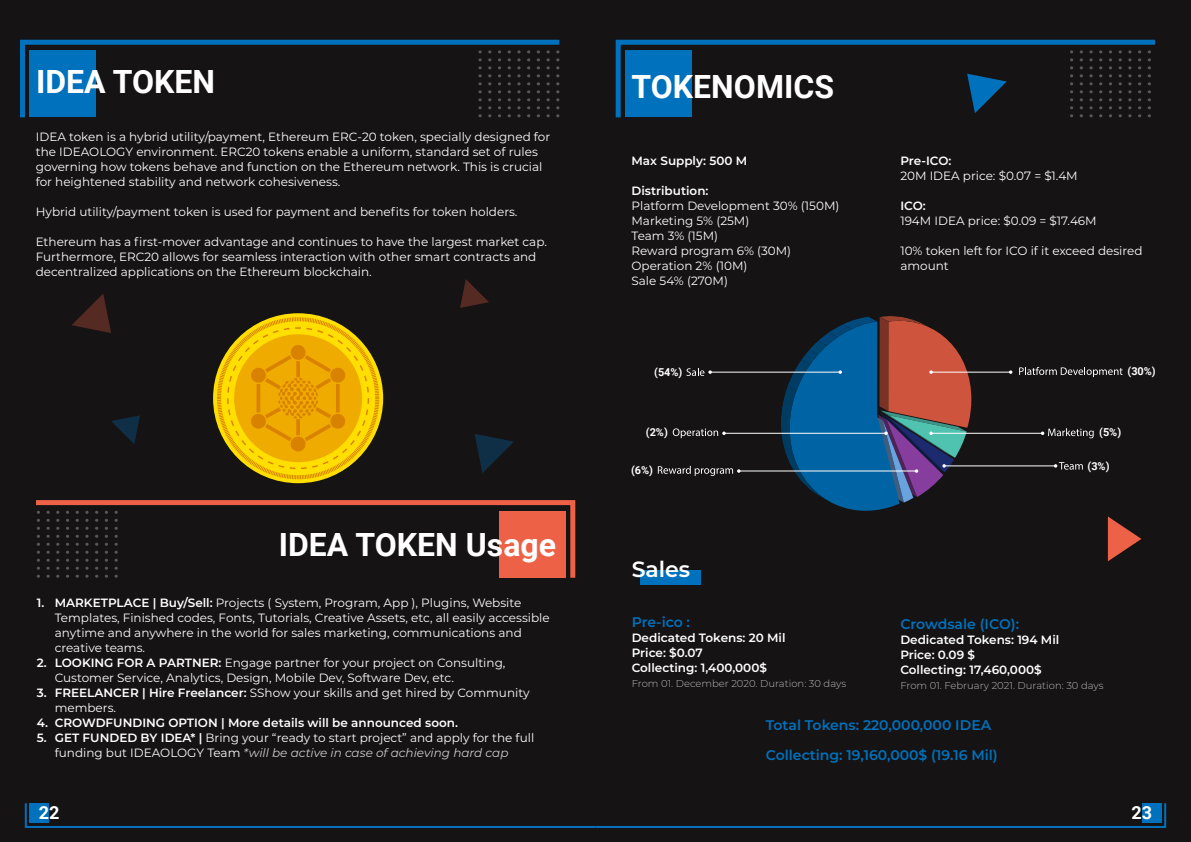
<style>
.page{position:relative;width:1191px;height:842px;background:#fff}
.page>*{position:absolute;margin:0;border:0;box-sizing:border-box;transform-origin:0 0}
.Heading{font:700 32px "Roboto";color:#fff}
.Sub_white{font:600 22px "Montserrat";color:#fff}
.t1{font:700 18px "Roboto";color:#fff}
.Body_Text{font:600 14px "Montserrat";color:#0071bc}
.Body_Text-2{font:12px/15px "Montserrat";color:#fff}
.Body_Text-3{font:600 12px "Montserrat";color:#fff}
.t2{font:700 10.9px "Roboto";color:#fff}
.Body_Text-4{font:300 10px "Montserrat";color:#bababa}
.s1{font-weight:600}
.s2{font-style:italic;color:#ccc}
</style>
<div class="page">
<div style="left:0;top:0;width:604px;height:842px;background:#151314"></div>
<div style="left:587px;top:0;width:604px;height:842px;background:#151314"></div>
<svg style="left:24px;top:803px;width:1143px;height:25px"></svg>
<svg style="left:20px;top:39px;width:540px;height:79px"></svg>
<svg style="left:36px;top:500px;width:540px;height:78px"></svg>
<svg style="left:217px;top:317px;width:162px;height:162px"></svg>
<svg style="left:37px;top:511px;width:3px;height:67px"></svg>
<svg style="left:46px;top:511px;width:4px;height:67px"></svg>
<svg style="left:56px;top:511px;width:3px;height:67px"></svg>
<svg style="left:66px;top:511px;width:3px;height:67px"></svg>
<svg style="left:76px;top:511px;width:3px;height:67px"></svg>
<svg style="left:85px;top:511px;width:4px;height:67px"></svg>
<svg style="left:95px;top:511px;width:3px;height:67px"></svg>
<svg style="left:105px;top:511px;width:3px;height:67px"></svg>
<svg style="left:114px;top:511px;width:4px;height:67px"></svg>
<svg style="left:478px;top:50px;width:4px;height:67px"></svg>
<svg style="left:488px;top:50px;width:3px;height:67px"></svg>
<svg style="left:498px;top:50px;width:3px;height:67px"></svg>
<svg style="left:507px;top:50px;width:4px;height:67px"></svg>
<svg style="left:517px;top:50px;width:3px;height:67px"></svg>
<svg style="left:527px;top:50px;width:3px;height:67px"></svg>
<svg style="left:537px;top:50px;width:3px;height:67px"></svg>
<svg style="left:546px;top:50px;width:4px;height:67px"></svg>
<svg style="left:556px;top:50px;width:3px;height:67px"></svg>
<svg style="left:474px;top:434px;width:40px;height:39px"></svg>
<svg style="left:72px;top:294px;width:39px;height:39px"></svg>
<svg style="left:460px;top:279px;width:29px;height:29px"></svg>
<svg style="left:111px;top:415px;width:29px;height:29px"></svg>
<div style="left:640px;top:570px;width:60px;height:15px;background:#0071bc"></div>
<svg style="left:615px;top:39px;width:540px;height:79px"></svg>
<svg style="left:1070px;top:50px;width:3px;height:67px"></svg>
<svg style="left:1079px;top:50px;width:4px;height:67px"></svg>
<svg style="left:1089px;top:50px;width:3px;height:67px"></svg>
<svg style="left:1099px;top:50px;width:3px;height:67px"></svg>
<svg style="left:1108px;top:50px;width:4px;height:67px"></svg>
<svg style="left:1118px;top:50px;width:3px;height:67px"></svg>
<svg style="left:1128px;top:50px;width:3px;height:67px"></svg>
<svg style="left:1138px;top:50px;width:3px;height:67px"></svg>
<svg style="left:1147px;top:50px;width:4px;height:67px"></svg>
<svg style="left:1107px;top:516px;width:34px;height:45px"></svg>
<svg style="left:967px;top:74px;width:39px;height:39px"></svg>
<svg style="left:1019px;top:367px;width:103px;height:10px"></svg>
<svg style="left:686px;top:368px;width:26px;height:8px"></svg>
<svg style="left:672px;top:428px;width:53px;height:10px"></svg>
<svg style="left:658px;top:466px;width:82px;height:10px"></svg>
<svg style="left:1053px;top:462px;width:29px;height:8px"></svg>
<hr style="left:710px;top:372px;width:130px;height:1px;background:#fff">
<hr style="left:931px;top:372px;width:80px;height:1px;background:#fff">
<hr style="left:944px;top:466px;width:111px;height:1px;background:#fff">
<svg style="left:1040px;top:428px;width:53px;height:10px"></svg>
<svg style="left:780px;top:316px;width:191px;height:195px"></svg>
<hr style="left:931px;top:433px;width:111px;height:1px;background:#fff">
<hr style="left:724px;top:433px;width:162px;height:1px;background:#fff">
<hr style="left:739px;top:471px;width:177px;height:1px;background:#fff">
<p class="Heading" style="left:36px;top:60px;width:181px">IDEA TOKEN</p>
<p class="Body_Text-2" style="left:36px;top:128px;width:516px">IDEA token is a hybrid utility/payment, Ethereum ERC-20 token, specially designed for the IDEAOLOGY environment. ERC20 tokens enable a uniform, standard set of rules governing how tokens behave and function on the Ethereum network. This is crucial for heightened stability and network cohesiveness.</p>
<p class="Body_Text-2" style="left:36px;top:203px;width:483px">Hybrid utility/payment token is used for payment and benefits for token holders.</p>
<p class="Body_Text-2" style="left:36px;top:233px;width:512px">Ethereum has a first-mover advantage and continues to have the largest market cap.<br>Furthermore, ERC20 allows for seamless interaction with other smart contracts and decentralized applications on the Ethereum blockchain.</p>
<p class="Heading" style="left:279px;top:522px;width:279px">IDEA TOKEN Usage</p>
<p class="Body_Text-2" style="left:55px;top:595px;width:496px;text-indent:-18px"><span class="s1">1. MARKETPLACE | Buy/Sell:</span> Projects ( System, Program, App ), Plugins, Website Templates, Finished codes, Fonts, Tutorials, Creative Assets, etc, all easily accessible anytime and anywhere in the world for sales marketing, communications and creative teams.</p>
<p class="Body_Text-2" style="left:55px;top:655px;width:452px;text-indent:-18px"><span class="s1">2. LOOKING FOR A PARTNER:</span> Engage partner for your project on Consulting,<br>Customer Service, Analytics, Design, Mobile Dev, Software Dev, etc.</p>
<p class="Body_Text-2" style="left:55px;top:685px;width:476px;text-indent:-18px"><span class="s1">3. FREELANCER | Hire Freelancer:</span> SShow your skills and get hired by Community members.</p>
<p class="Body_Text-3" style="left:37px;top:714px;width:423px">4. CROWDFUNDING OPTION | More details will be announced soon.</p>
<p class="Body_Text-2" style="left:55px;top:730px;width:481px;text-indent:-18px"><span class="s1">5. GET FUNDED BY IDEA* |</span> Bring your “ready to start project” and apply for the full funding but IDEAOLOGY Team <span class="s2">*will be active in case of achieving hard cap</span></p>
<p class="Heading" style="left:631px;top:65px;width:204px">TOKENOMICS</p>
<p class="Body_Text-3" style="left:631px;top:152px;width:117px">Max Supply: 500 M</p>
<p class="Body_Text-3" style="left:631px;top:182px;width:78px">Distribution:</p>
<p class="Body_Text-2" style="left:631px;top:198px;width:209px">Platform Development 30% (150M)</p>
<p class="Body_Text-2" style="left:631px;top:213px;width:119px">Marketing 5% (25M)</p>
<p class="Body_Text-2" style="left:631px;top:228px;width:88px">Team 3% (15M)</p>
<p class="Body_Text-2" style="left:631px;top:243px;width:161px">Reward program 6% (30M)</p>
<p class="Body_Text-2" style="left:631px;top:258px;width:117px">Operation 2% (10M)</p>
<p class="Body_Text-2" style="left:631px;top:273px;width:98px">Sale 54% (270M)</p>
<p class="t2" style="left:654px;top:364px;width:30px">(54%)</p>
<p class="Body_Text-3" style="left:900px;top:152px;width:53px">Pre-ICO:</p>
<p class="Body_Text-2" style="left:900px;top:168px;width:179px">20M IDEA price: $0.07 = $1.4M</p>
<p class="Body_Text-3" style="left:900px;top:197px;width:27px">ICO:</p>
<p class="Body_Text-2" style="left:900px;top:213px;width:198px">194M IDEA price: $0.09 = $17.46M</p>
<p class="Body_Text-2" style="left:900px;top:243px;width:244px">10% token left for ICO if it exceed desired amount</p>
<p class="t2" style="left:1127px;top:363px;width:30px">(30%)</p>
<p class="t2" style="left:646px;top:424px;width:24px">(2%)</p>
<p class="t2" style="left:631px;top:462px;width:24px">(6%)</p>
<p class="t2" style="left:1087px;top:458px;width:24px">(3%)</p>
<p class="t2" style="left:1099px;top:425px;width:24px">(5%)</p>
<p class="Sub_white" style="left:631px;top:554px;width:60px">Sales</p>
<p class="Body_Text" style="left:631px;top:612px;width:60px">Pre-ico :</p>
<p class="Body_Text-3" style="left:631px;top:629px;width:155px">Dedicated Tokens: 20 Mil</p>
<p class="Body_Text-3" style="left:631px;top:644px;width:73px">Price: $0.07</p>
<p class="Body_Text-3" style="left:631px;top:659px;width:137px">Collecting: 1,400,000$</p>
<p class="Body_Text-4" style="left:631px;top:677px;width:216px">From 01. December 2020. Duration: 30 days</p>
<p class="Body_Text" style="left:766px;top:715px;width:227px">Total Tokens: 220,000,000 IDEA</p>
<p class="Body_Text" style="left:766px;top:745px;width:233px">Collecting: 19,160,000$ (19.16 Mil)</p>
<p class="Body_Text" style="left:900px;top:614px;width:120px">Crowdsale (ICO):</p>
<p class="Body_Text-3" style="left:900px;top:631px;width:160px">Dedicated Tokens: 194 Mil</p>
<p class="Body_Text-3" style="left:900px;top:646px;width:76px">Price: 0.09 $</p>
<p class="Body_Text-3" style="left:900px;top:661px;width:143px">Collecting: 17,460,000$</p>
<p class="Body_Text-4" style="left:900px;top:679px;width:205px">From 01. February 2021. Duration: 30 days</p>
<h3 class="t1" style="left:39px;top:800px;width:22px">22</h3>
<h3 class="t1" style="left:1131px;top:800px;width:22px">23</h3>
</div>
